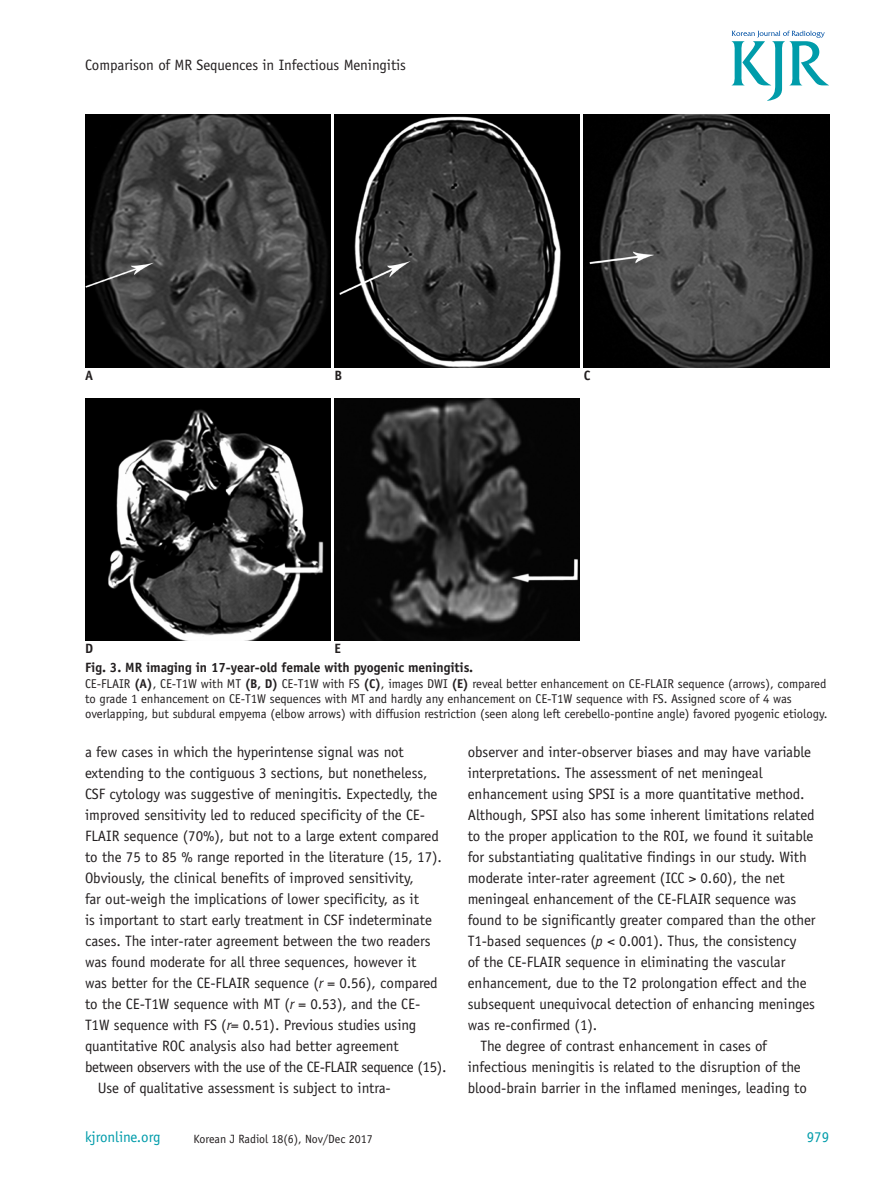
<style>
.page{position:relative;width:893px;height:1191px;background:#fff}
.page>*{position:absolute;margin:0;border:0;box-sizing:border-box;transform-origin:0 0}
.본문{font:15px/21px "Officina Sans Std";letter-spacing:-.005em;color:#231f20}
.t1{font:15px "Officina Sans Std";letter-spacing:-.005em;color:#009caa}
.그림제목{font:700 13.5px "Officina Sans Std";letter-spacing:-.005em;color:#231f20}
.그림제목-2{font:12.75px/15.3px "Officina Sans Std";letter-spacing:-.005em;color:#231f20}
.t2{font:12px "Officina Sans Std";letter-spacing:-.005em;color:#231f20}
.s1{font-weight:700}
.s2{font-style:italic}
</style>
<div class="page">
<svg style="left:732px;top:31px;width:97px;height:70px"></svg>
<img style="left:85px;top:115px;width:245px;height:252px">
<img style="left:85px;top:398px;width:245px;height:242px">
<img style="left:584px;top:115px;width:245px;height:252px">
<img style="left:334px;top:115px;width:246px;height:252px">
<img style="left:334px;top:398px;width:246px;height:242px">
<p class="본문" style="left:85px;top:54px;width:323px">Comparison of MR Sequences in Infectious Meningitis</p>
<p class="그림제목" style="left:85px;top:366px;width:10px">A</p>
<p class="그림제목" style="left:85px;top:640px;width:10px">D</p>
<p class="그림제목" style="left:334px;top:366px;width:9px">B</p>
<p class="그림제목" style="left:334px;top:640px;width:8px">E</p>
<p class="그림제목" style="left:584px;top:366px;width:8px">C</p>
<p class="그림제목" style="left:85px;top:659px;width:390px">Fig. 3. MR imaging in 17-year-old female with pyogenic meningitis.</p>
<p class="그림제목-2" style="left:85px;top:676px;width:744px">CE-FLAIR <span class="s1">(A)</span>, CE-T1W with MT <span class="s1">(B, D)</span> CE-T1W with FS <span class="s1">(C)</span>, images DWI <span class="s1">(E)</span> reveal better enhancement on CE-FLAIR sequence (arrows), compared to grade 1 enhancement on CE-T1W sequences with MT and hardly any enhancement on CE-T1W sequence with FS. Assigned score of 4 was overlapping, but subdural empyema (elbow arrows) with diffusion restriction (seen along left cerebello-pontine angle) favored pyogenic etiology.</p>
<p class="본문" style="left:85px;top:741px;width:363px">a few cases in which the hyperintense signal was not extending to the contiguous 3 sections, but nonetheless, CSF cytology was suggestive of meningitis. Expectedly, the improved sensitivity led to reduced specificity of the CE-FLAIR sequence (70%), but not to a large extent compared to the 75 to 85 % range reported in the literature (15, 17).<br>Obviously, the clinical benefits of improved sensitivity,<br>far out-weigh the implications of lower specificity, as it<br>is important to start early treatment in CSF indeterminate cases. The inter-rater agreement between the two readers was found moderate for all three sequences, however it<br>was better for the CE-FLAIR sequence (<span class="s2">r</span> = 0.56), compared to the CE-T1W sequence with MT (<span class="s2">r</span> = 0.53), and the CE-T1W sequence with FS (<span class="s2">r</span>= 0.51). Previous studies using quantitative ROC analysis also had better agreement between observers with the use of the CE-FLAIR sequence (15).</p>
<p class="본문" style="left:98px;top:1077px;width:295px">Use of qualitative assessment is subject to intra-</p>
<p class="t1" style="left:85px;top:1128px;width:77px">kjronline.org</p>
<p class="t2" style="left:194px;top:1132px;width:181px">Korean J Radiol 18(6), Nov/Dec 2017</p>
<p class="본문" style="left:468px;top:741px;width:349px">observer and inter-observer biases and may have variable interpretations. The assessment of net meningeal enhancement using SPSI is a more quantitative method.<br>Although, SPSI also has some inherent limitations related to the proper application to the ROI, we found it suitable for substantiating qualitative findings in our study. With moderate inter-rater agreement (ICC &gt; 0.60), the net meningeal enhancement of the CE-FLAIR sequence was found to be significantly greater compared than the other T1-based sequences (<span class="s2">p</span> &lt; 0.001). Thus, the consistency<br>of the CE-FLAIR sequence in eliminating the vascular enhancement, due to the T2 prolongation effect and the subsequent unequivocal detection of enhancing meninges was re-confirmed (1).</p>
<p class="본문" style="left:468px;top:1035px;width:341px;text-indent:13px">The degree of contrast enhancement in cases of infectious meningitis is related to the disruption of the blood-brain barrier in the inflamed meninges, leading to</p>
<p class="t1" style="left:807px;top:1128px;width:24px">979</p>
</div>
